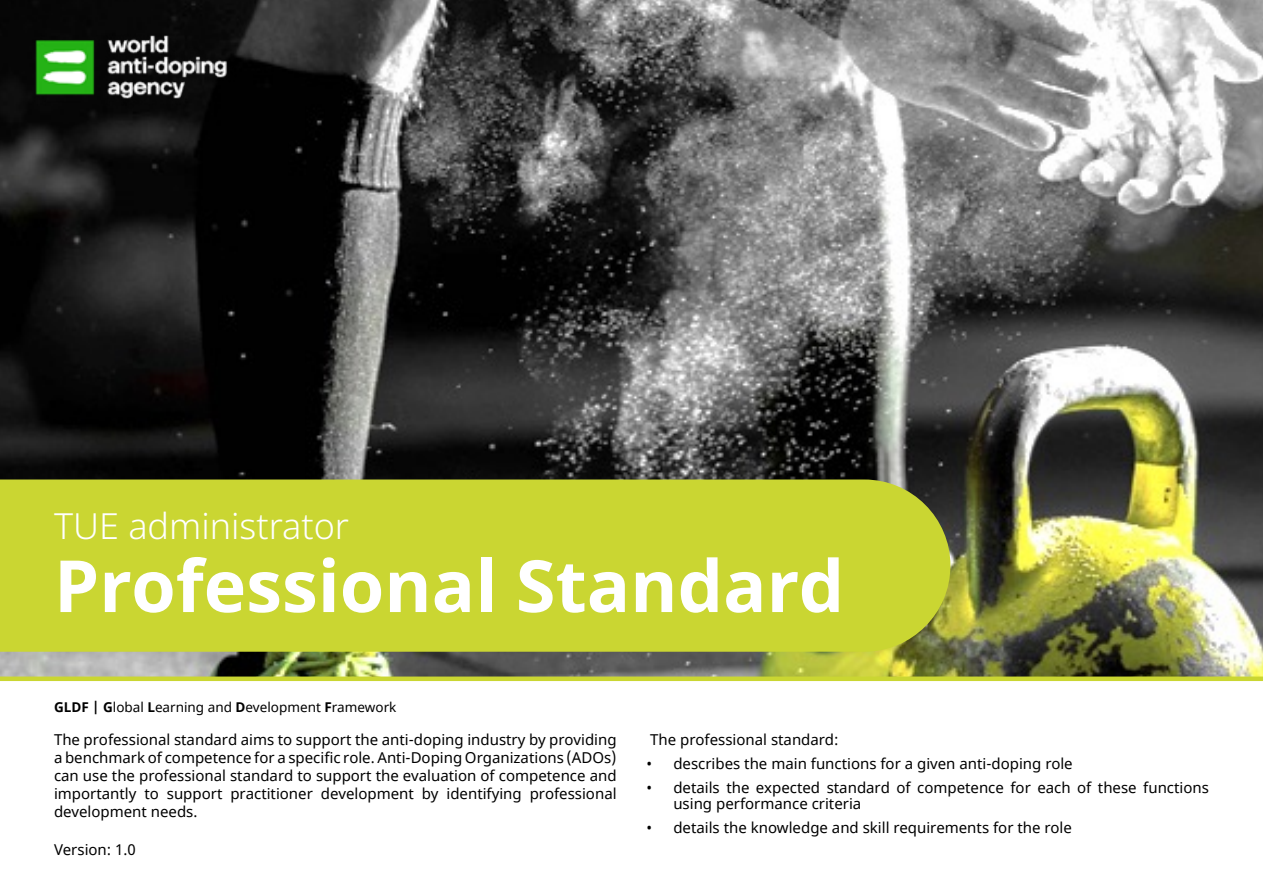
<style>
.page{position:relative;width:1263px;height:893px;background:#fff}
.page>*{position:absolute;margin:0;border:0;box-sizing:border-box;transform-origin:0 0}
.t1{font:700 72px "Noto Sans";color:#fff}
.t2{font:300 36px "Noto Sans";color:#fff}
.t3{font:15px/18px "Noto Sans";color:#000;text-align:justify}
.t4{font:13.5px "Noto Sans";color:#000}
.s1{font-weight:700}
</style>
<div class="page">
<img style="left:0;top:0;width:1263px;height:676px">
<div style="left:0;top:676px;width:1263px;height:5px;background:#cad632"></div>
<div style="left:0;top:479px;width:950px;height:173px;background:#cad632"></div>
<img style="left:0;top:0;width:283px;height:148px">
<h2 class="t2" style="left:54px;top:500px;width:297px">TUE administrator</h2>
<h1 class="t1" style="left:54px;top:535px;width:792px">Professional Standard</h1>
<p class="t4" style="left:54px;top:698px;width:344px"><span class="s1">GLDF | G</span>lobal <span class="s1">L</span>earning and <span class="s1">D</span>evelopment <span class="s1">F</span>ramework</p>
<p class="t3" style="left:54px;top:731px;width:564px">The professional standard aims to support the anti-doping industry by providing a benchmark of competence for a specific role. Anti-Doping Organizations (ADOs) can use the professional standard to support the evaluation of competence and importantly to support practitioner development by identifying professional development needs.</p>
<p class="t3" style="left:650px;top:731px;width:190px">The professional standard:</p>
<p class="t3" style="left:646px;top:755px;width:428px">• describes the main functions for a given anti-doping role</p>
<p class="t3" style="left:673px;top:779px;width:537px;line-height:16.5px;text-indent:-27px">• details the expected standard of competence for each of these functions using performance criteria</p>
<p class="t3" style="left:646px;top:819px;width:427px">• details the knowledge and skill requirements for the role</p>
<p class="t3" style="left:54px;top:841px;width:83px">Version: 1.0</p>
</div>
